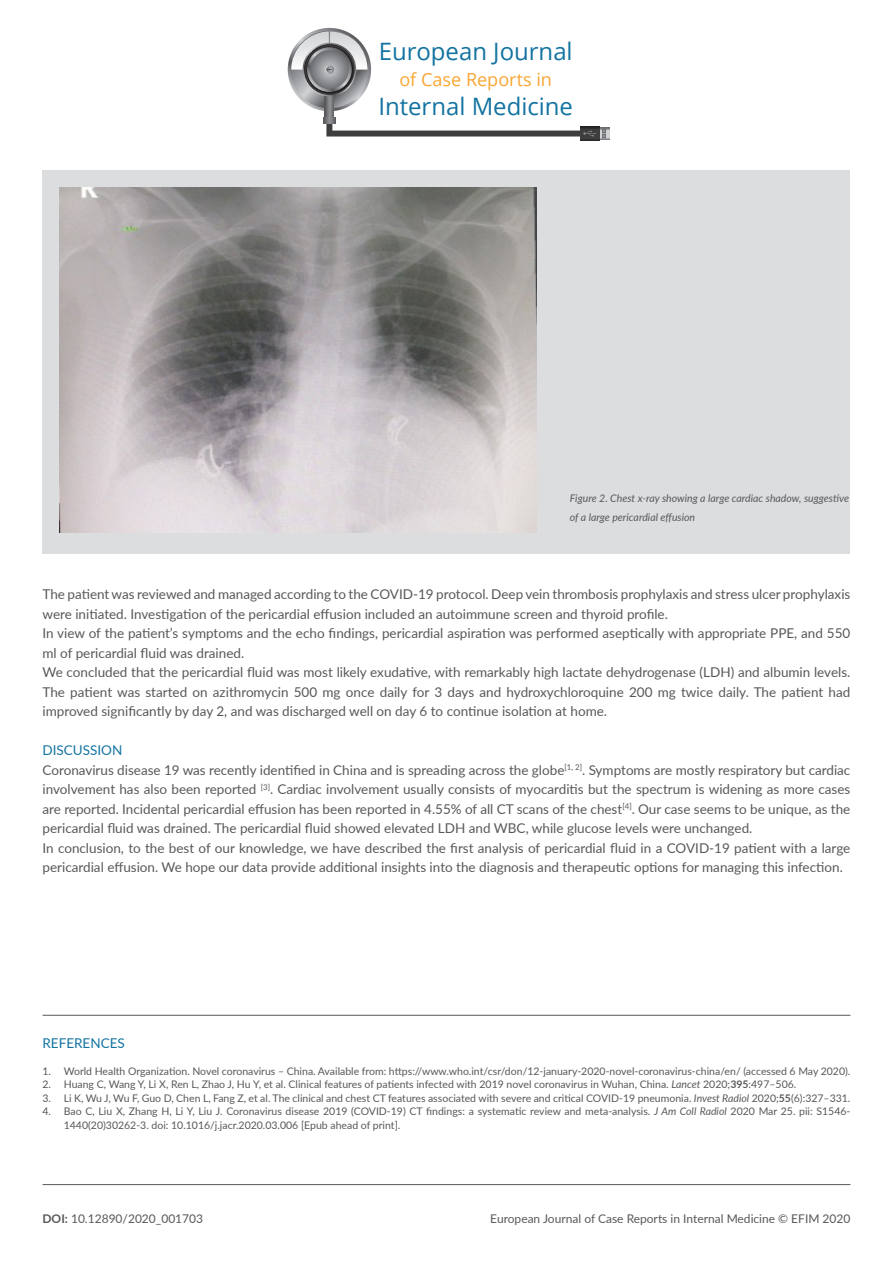
<style>
.page{position:relative;width:893px;height:1263px;background:#fff}
.page>*{position:absolute;margin:0;border:0;box-sizing:border-box;transform-origin:0 0}
.t1{font:24px "Open Sans";color:#1373a1}
.t2{font:18px "Open Sans";color:#faa633}
.TESTO_ARTICOLO{font:13.5px/19.5px "Lato";color:#57585a}
.TESTO_ARTICOLO-2{font:13.5px "Lato";color:#1373a1}
.TITOLINI{font:13.5px "Lato";color:#1373a1}
.t3{font:12px "Lato";color:#57585a}
.REFERENCE{font:10.5px/13.5px "Lato";color:#57585a}
.DIDASCALIA{font:italic 10.5px/19.5px "Lato";color:#57585a}
.s1{font-style:italic}
.s2{font-weight:700}
</style>
<div class="page">
<svg style="left:288px;top:28px;width:83px;height:83px"></svg>
<svg style="left:291px;top:31px;width:77px;height:77px"></svg>
<svg style="left:325px;top:96px;width:9px;height:21px"></svg>
<svg style="left:303px;top:43px;width:53px;height:53px"></svg>
<svg style="left:304px;top:44px;width:51px;height:51px"></svg>
<svg style="left:307px;top:47px;width:45px;height:45px"></svg>
<svg style="left:310px;top:50px;width:39px;height:39px"></svg>
<svg style="left:291px;top:31px;width:76px;height:43px"></svg>
<svg style="left:600px;top:128px;width:10px;height:11px"></svg>
<svg style="left:603px;top:129px;width:2px;height:9px"></svg>
<svg style="left:580px;top:126px;width:20px;height:15px"></svg>
<svg style="left:323px;top:117px;width:273px;height:20px"></svg>
<hr style="left:43px;top:1184px;width:807px;height:1px;background:#57585a">
<div style="left:43px;top:170px;width:807px;height:384px;background:#dcdddf"></div>
<img style="left:59px;top:187px;width:477px;height:345px">
<hr style="left:43px;top:1015px;width:807px;height:1px;background:#57585a">
<h1 class="t1" style="left:379px;top:35px;width:196px">European Journal</h1>
<h2 class="t2" style="left:399px;top:67px;width:154px">of Case Reports in</h2>
<h1 class="t1" style="left:378px;top:89px;width:196px">Internal Medicine</h1>
<p class="DIDASCALIA" style="left:570px;top:488px;width:281px">Figure 2. Chest x-ray showing a large cardiac shadow, suggestive of a large pericardial effusion</p>
<p class="TESTO_ARTICOLO" style="left:43px;top:584px;width:809px">The patient was reviewed and managed according to the COVID-19 protocol. Deep vein thrombosis prophylaxis and stress ulcer prophylaxis were initiated. Investigation of the pericardial effusion included an autoimmune screen and thyroid profile.</p>
<p class="TESTO_ARTICOLO" style="left:43px;top:623px;width:809px">In view of the patient’s symptoms and the echo findings, pericardial aspiration was performed aseptically with appropriate PPE, and 550 ml of pericardial fluid was drained.</p>
<p class="TESTO_ARTICOLO" style="left:43px;top:662px;width:809px;text-align:justify">We concluded that the pericardial fluid was most likely exudative, with remarkably high lactate dehydrogenase (LDH) and albumin levels.<br>The patient was started on azithromycin 500 mg once daily for 3 days and hydroxychloroquine 200 mg twice daily. The patient had improved significantly by day 2, and was discharged well on day 6 to continue isolation at home.</p>
<p class="TESTO_ARTICOLO-2" style="left:43px;top:741px;width:81px">DISCUSSION</p>
<p class="TESTO_ARTICOLO" style="left:43px;top:759px;width:809px;text-align:justify">Coronavirus disease 19 was recently identified in China and is spreading across the globe<sup>[1,</sup> <sup>2]</sup>. Symptoms are mostly respiratory but cardiac involvement has also been reported <sup>[3]</sup>. Cardiac involvement usually consists of myocarditis but the spectrum is widening as more cases are reported. Incidental pericardial effusion has been reported in 4.55% of all CT scans of the chest<sup>[4]</sup>. Our case seems to be unique, as the pericardial fluid was drained. The pericardial fluid showed elevated LDH and WBC, while glucose levels were unchanged.</p>
<p class="TESTO_ARTICOLO" style="left:43px;top:837px;width:809px">In conclusion, to the best of our knowledge, we have described the first analysis of pericardial fluid in a COVID-19 patient with a large pericardial effusion. We hope our data provide additional insights into the diagnosis and therapeutic options for managing this infection.</p>
<p class="TITOLINI" style="left:43px;top:1033px;width:84px">REFERENCES</p>
<p class="REFERENCE" style="left:43px;top:1064px;width:809px">1. World Health Organization. Novel coronavirus – China. Available from: https://www.who.int/csr/don/12-january-2020-novel-coronavirus-china/en/ (accessed 6 May 2020).</p>
<p class="REFERENCE" style="left:43px;top:1077px;width:755px">2. Huang C, Wang Y, Li X, Ren L, Zhao J, Hu Y, et al. Clinical features of patients infected with 2019 novel coronavirus in Wuhan, China. <span class="s1">Lancet</span> 2020;<span class="s2">395</span>:497–506.</p>
<p class="REFERENCE" style="left:43px;top:1091px;width:809px">3. Li K, Wu J, Wu F, Guo D, Chen L, Fang Z, et al. The clinical and chest CT features associated with severe and critical COVID-19 pneumonia. <span class="s1">Invest Radiol</span> 2020;<span class="s2">55</span>(6):327–331.</p>
<p class="REFERENCE" style="left:64px;top:1104px;width:788px;text-indent:-21px">4. Bao C, Liu X, Zhang H, Li Y, Liu J. Coronavirus disease 2019 (COVID-19) CT findings: a systematic review and meta-analysis. <span class="s1">J Am Coll Radiol</span> 2020 Mar 25. pii: S1546-<br>1440(20)30262-3. doi: 10.1016/j.jacr.2020.03.006 [Epub ahead of print].</p>
<p class="t3" style="left:43px;top:1210px;width:162px"><span class="s2">DOI:</span> 10.12890/2020_001703</p>
<p class="t3" style="left:490px;top:1210px;width:362px">European Journal of Case Reports in Internal Medicine © EFIM 2020</p>
</div>
